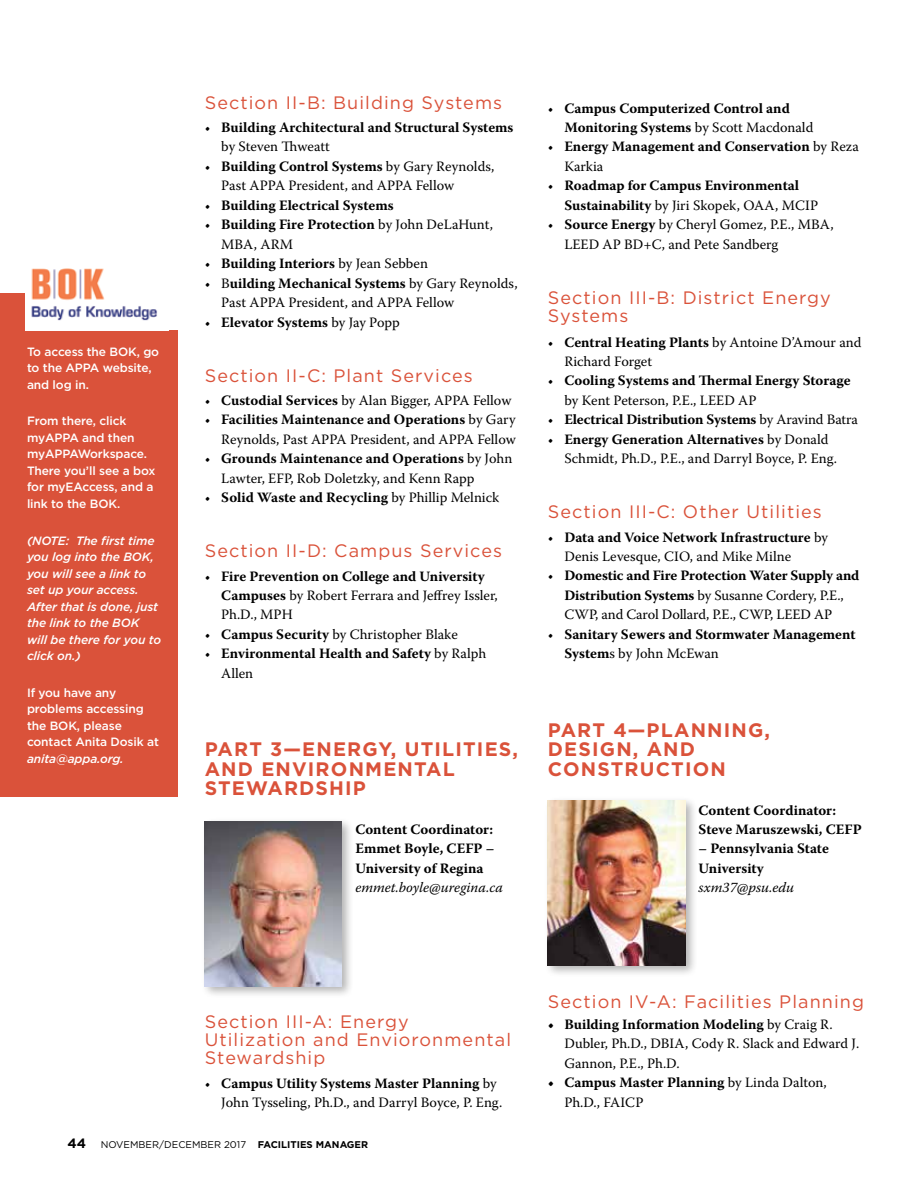
<style>
.page{position:relative;width:918px;height:1188px;background:#fff}
.page>*{position:absolute;margin:0;border:0;box-sizing:border-box;transform-origin:0 0}
.t1{font:700 19.5px/19.5px "Gotham";letter-spacing:.06em;color:#da523a}
.t2{font:18px/18.3px "Gotham";letter-spacing:.06em;color:#da523a}
.t3{font:14.25px/19.5px "Warnock Pro";color:#000}
.t4{font:700 14.25px/19.5px "Warnock Pro";color:#000}
.t5{font:italic 14.25px "Warnock Pro";color:#000}
.t6{font:700 13.5px "Gotham";color:#000}
.t7{font:500 12px/16.5px "Gotham";letter-spacing:-.01em;color:#fff}
.t8{font:italic 500 12px/16.5px "Gotham";letter-spacing:-.01em;color:#fff}
.t9{font:9.75px "Gotham";color:#000}
.s1{font-weight:400}
.s2{font-weight:700}
</style>
<div class="page">
<div style="left:0;top:293px;width:178px;height:504px;background:#da523a"></div>
<div style="left:201px;top:817px;width:154px;height:182px;background:#000;opacity:.3"></div>
<img style="left:205px;top:821px;width:137px;height:165px">
<div style="left:544px;top:796px;width:154px;height:182px;background:#000;opacity:.3"></div>
<img style="left:548px;top:800px;width:137px;height:165px">
<div style="left:26px;top:256px;width:160px;height:74px;background:#fff"></div>
<img style="left:31px;top:268px;width:126px;height:53px">
<p class="t7" style="left:27px;top:343px;width:134px">To access the BOK, go to the APPA website, and log in.</p>
<p class="t7" style="left:27px;top:413px;width:130px">From there, click myAPPA and then myAPPAWorkspace.<br>There you’ll see a box for myEAccess, and a link to the BOK.</p>
<p class="t8" style="left:27px;top:532px;width:136px">(NOTE: The first time you log into the BOK, you will see a link to set up your access.<br>After that is done, just the link to the BOK will be there for you to click on.)</p>
<p class="t7" style="left:27px;top:684px;width:133px">If you have any problems accessing the BOK, please contact Anita Dosik at</p>
<p class="t8" style="left:27px;top:750px;width:98px">anita@appa.org.</p>
<p class="t2" style="left:205px;top:93px;width:299px">Section II-B: Building Systems</p>
<p class="t4" style="left:221px;top:117px;width:294px;text-indent:-17px"><span class="s1">•</span> Building Architectural and Structural Systems <span class="s1">by Steven Thweatt</span></p>
<p class="t3" style="left:221px;top:156px;width:275px;text-indent:-17px">• <span class="s2">Building Control Systems</span> by Gary Reynolds,<br>Past APPA President, and APPA Fellow</p>
<p class="t4" style="left:205px;top:195px;width:190px"><span class="s1">•</span> Building Electrical Systems</p>
<p class="t3" style="left:221px;top:215px;width:273px;text-indent:-17px">• <span class="s2">Building Fire Protection</span> by John DeLaHunt,<br>MBA, ARM</p>
<p class="t4" style="left:205px;top:254px;width:225px"><span class="s1">•</span> Building Interiors <span class="s1">by Jean Sebben</span></p>
<p class="t3" style="left:221px;top:273px;width:298px;text-indent:-17px">• B<span class="s2">uilding Mechanical Systems</span> by Gary Reynolds,<br>Past APPA President, and APPA Fellow</p>
<p class="t4" style="left:205px;top:312px;width:197px"><span class="s1">•</span> Elevator Systems <span class="s1">by Jay Popp</span></p>
<p class="t2" style="left:205px;top:366px;width:270px">Section II-C: Plant Services</p>
<p class="t3" style="left:205px;top:390px;width:308px">• <span class="s2">Custodial Services</span> by Alan Bigger, APPA Fellow</p>
<p class="t3" style="left:205px;top:410px;width:313px;text-align:right">• <span class="s2">Facilities Maintenance and Operations</span> by Gary<br>Reynolds, Past APPA President, and APPA Fellow</p>
<p class="t3" style="left:221px;top:449px;width:293px;text-indent:-17px">• <span class="s2">Grounds Maintenance and Operations</span> by John<br>Lawter, EFP, Rob Doletzky, and Kenn Rapp</p>
<p class="t4" style="left:205px;top:488px;width:296px"><span class="s1">•</span> Solid Waste and Recycling <span class="s1">by Phillip Melnick</span></p>
<p class="t2" style="left:205px;top:541px;width:299px">Section II-D: Campus Services</p>
<p class="t4" style="left:221px;top:566px;width:278px;text-indent:-17px"><span class="s1">•</span> Fire Prevention on College and University<br>Campuses <span class="s1">by Robert Ferrara and Jeffrey Issler,<br>Ph.D., MPH</span></p>
<p class="t3" style="left:205px;top:624px;width:255px">• <span class="s2">Campus Security</span> by Christopher Blake</p>
<p class="t4" style="left:221px;top:644px;width:267px;text-indent:-17px"><span class="s1">•</span> Environmental Health and Safety <span class="s1">by Ralph<br>Allen</span></p>
<h1 class="t1" style="left:205px;top:739px;width:315px">PART 3—ENERGY, UTILITIES,<br>AND ENVIRONMENTAL<br>STEWARDSHIP</h1>
<p class="t4" style="left:356px;top:819px;width:141px;text-align:justify">Content Coordinator:<br>Emmet Boyle, CEFP – University of Regina</p>
<p class="t5" style="left:356px;top:879px;width:149px">emmet.boyle@uregina.ca</p>
<p class="t4" style="left:564px;top:98px;width:250px;text-indent:-17px"><span class="s1">•</span> Campus Computerized Control and<br>Monitoring Systems <span class="s1">by Scott Macdonald</span></p>
<p class="t4" style="left:564px;top:137px;width:296px;text-indent:-17px"><span class="s1">•</span> Energy Management and Conservation <span class="s1">by Reza<br>Karkia</span></p>
<p class="t4" style="left:564px;top:176px;width:255px;text-indent:-17px"><span class="s1">•</span> Roadmap for Campus Environmental<br>Sustainability <span class="s1">by Jiri Skopek, OAA, MCIP</span></p>
<p class="t3" style="left:564px;top:215px;width:271px;text-indent:-17px">• <span class="s2">Source Energy</span> by Cheryl Gomez, P.E., MBA,<br>LEED AP BD+C, and Pete Sandberg</p>
<p class="t2" style="left:548px;top:288px;width:285px">Section III-B: District Energy<br>Systems</p>
<p class="t3" style="left:564px;top:332px;width:299px;text-indent:-17px">• <span class="s2">Central Heating Plants</span> by Antoine D’Amour and<br>Richard Forget</p>
<p class="t4" style="left:564px;top:371px;width:288px;text-indent:-17px"><span class="s1">•</span> Cooling Systems and Thermal Energy Storage <span class="s1">by Kent Peterson, P.E., LEED AP</span></p>
<p class="t4" style="left:548px;top:410px;width:312px"><span class="s1">•</span> Electrical Distribution Systems <span class="s1">by Aravind Batra</span></p>
<p class="t3" style="left:564px;top:429px;width:274px;text-indent:-17px">• <span class="s2">Energy Generation Alternatives</span> by Donald<br>Schmidt, Ph.D., P.E., and Darryl Boyce, P. Eng.</p>
<p class="t2" style="left:548px;top:502px;width:275px">Section III-C: Other Utilities</p>
<p class="t3" style="left:564px;top:527px;width:265px;text-indent:-17px">• <span class="s2">Data and Voice Network Infrastructure</span> by<br>Denis Levesque, CIO, and Mike Milne</p>
<p class="t3" style="left:564px;top:566px;width:297px;text-indent:-17px">• <span class="s2">Domestic and Fire Protection Water Supply and<br>Distribution Systems</span> by Susanne Cordery, P.E.,<br>CWP, and Carol Dollard, P.E., CWP, LEED AP</p>
<p class="t4" style="left:564px;top:624px;width:293px;text-indent:-17px"><span class="s1">•</span> Sanitary Sewers and Stormwater Management<br>System<span class="s1">s by John McEwan</span></p>
<h1 class="t1" style="left:548px;top:720px;width:224px">PART 4—PLANNING,<br>DESIGN, AND<br>CONSTRUCTION</h1>
<p class="t4" style="left:699px;top:800px;width:165px">Content Coordinator:<br>Steve Maruszewski, CEFP</p>
<p class="t4" style="left:699px;top:839px;width:132px">– Pennsylvania State<br>University</p>
<p class="t5" style="left:699px;top:879px;width:97px">sxm37@psu.edu</p>
<p class="t2" style="left:205px;top:1012px;width:308px">Section III-A: Energy<br>Utilization and Envioronmental<br>Stewardship</p>
<p class="t3" style="left:221px;top:1073px;width:283px;text-indent:-17px">• <span class="s2">Campus Utility Systems Master Planning</span> by<br>John Tysseling, Ph.D., and Darryl Boyce, P. Eng.</p>
<p class="t6" style="left:68px;top:1134px;width:20px">44</p>
<p class="t9" style="left:101px;top:1139px;width:269px">NOVEMBER/DECEMBER 2017 <span class="s2">FACILITIES MANAGER</span></p>
<p class="t2" style="left:548px;top:992px;width:318px">Section IV-A: Facilities Planning</p>
<p class="t3" style="left:564px;top:1014px;width:296px;text-indent:-17px"><span class="s2">• Building Information Modeling</span> by Craig R.<br>Dubler, Ph.D., DBIA, Cody R. Slack and Edward J.<br>Gannon, P.E., Ph.D.</p>
<p class="t3" style="left:564px;top:1073px;width:264px;text-indent:-17px"><span class="s2">• Campus Master Planning</span> by Linda Dalton,<br>Ph.D., FAICP</p>
</div>
